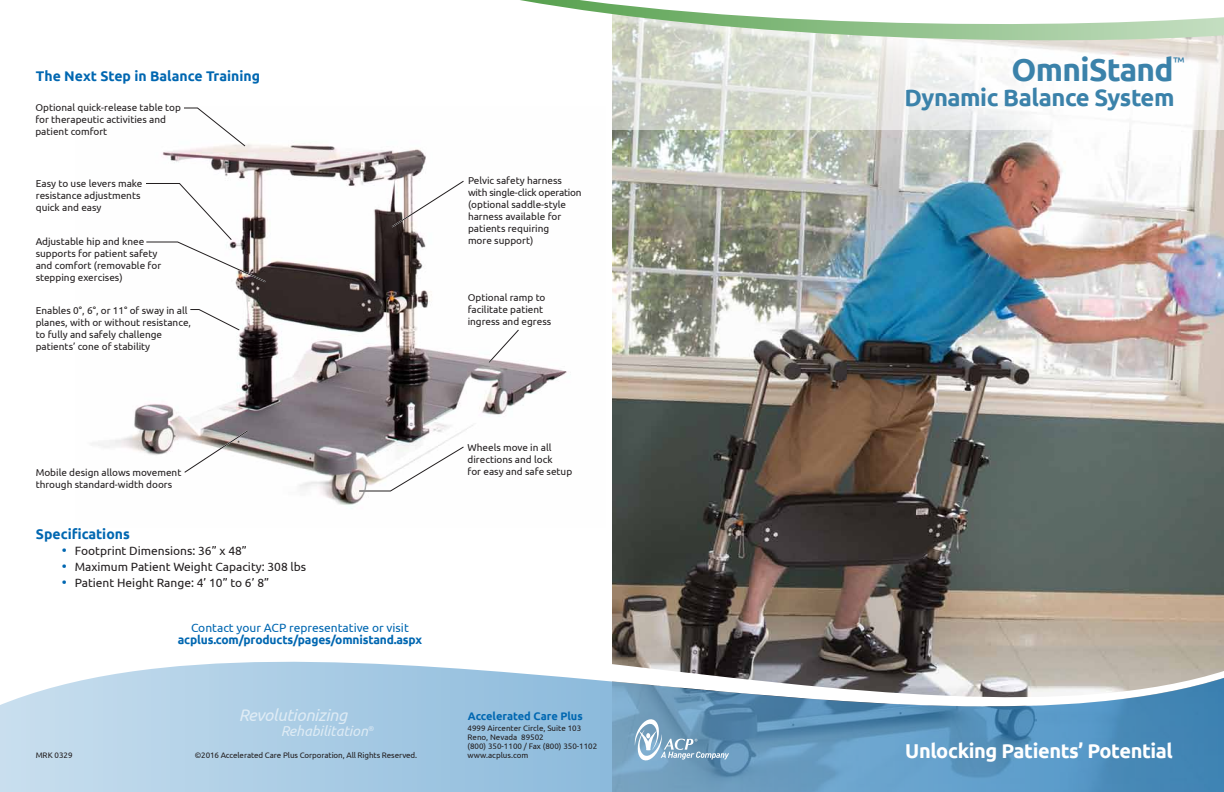
<style>
.page{position:relative;width:1224px;height:792px;background:#fff}
.page>*{position:absolute;margin:0;border:0;box-sizing:border-box;transform-origin:0 0}
.t1{font:700 31.7px "Ubuntu";letter-spacing:-.02em;color:#3b82aa}
.t2{font:700 23.8px "Ubuntu";letter-spacing:-.02em;color:#3b82aa}
.t3{font:700 20px "Ubuntu";letter-spacing:-.02em;color:#fff}
.t4{font:italic 16.8px "Ubuntu";letter-spacing:-.02em;color:#fff}
.t5{font:italic 14.4px "Ubuntu";letter-spacing:-.01em;color:#fff}
.t6{font:700 14px "Ubuntu";color:#0067b1}
.t7{font:12px "Ubuntu";color:#231f20}
.t8{font:700 12px "Ubuntu";letter-spacing:-.01em;color:#0067b1}
.t9{font:12px "Ubuntu";color:#0067b1}
.t10{font:700 11px "Ubuntu";color:#0067b1}
.t11{font:10px/12px "Ubuntu";color:#231f20}
.t12{font:8px/9px "Ubuntu";color:#231f20}
.s1{font-size:14px;color:#0067b1}
</style>
<div class="page">
<img style="left:92px;top:107px;width:475px;height:398px">
<img style="left:612px;top:130px;width:612px;height:420px">
<svg style="left:612px;top:47px;width:612px;height:83px"></svg>
<svg style="left:281px;top:550px;width:943px;height:112px"></svg>
<svg style="left:0;top:662px;width:1224px;height:130px;background:#93b7d1"></svg>
<svg style="left:634px;top:717px;width:95px;height:46px;background:#7da4c0"></svg>
<svg style="left:520px;top:0;width:704px;height:47px"></svg>
<svg style="left:184px;top:108px;width:62px;height:38px"></svg>
<svg style="left:190px;top:309px;width:50px;height:21px"></svg>
<svg style="left:183px;top:429px;width:67px;height:45px"></svg>
<svg style="left:487px;top:328px;width:33px;height:36px"></svg>
<svg style="left:145px;top:183px;width:122px;height:100px"></svg>
<svg style="left:358px;top:445px;width:107px;height:47px"></svg>
<svg style="left:390px;top:179px;width:75px;height:50px"></svg>
<h3 class="t6" style="left:36px;top:68px;width:226px">The Next Step in Balance Training</h3>
<p class="t11" style="left:35px;top:102px;width:147px">Optional quick-release table top for therapeutic activities and patient comfort</p>
<p class="t11" style="left:36px;top:177px;width:108px">Easy to use levers make resistance adjustments quick and easy</p>
<p class="t11" style="left:468px;top:174px;width:115px">Pelvic safety harness with single-click operation (optional saddle-style harness available for patients requiring<br>more support)</p>
<p class="t11" style="left:36px;top:235px;width:127px">Adjustable hip and knee supports for patient safety and comfort (removable for stepping exercises)</p>
<p class="t11" style="left:36px;top:304px;width:157px">Enables 0°, 6°, or 11° of sway in all planes, with or without resistance, to fully and safely challenge patients’ cone of stability</p>
<p class="t11" style="left:36px;top:466px;width:147px">Mobile design allows movement through standard-width doors</p>
<h3 class="t6" style="left:36px;top:526px;width:95px">Specifications</h3>
<p class="t7" style="left:62px;top:544px;width:186px"><span class="s1">•</span> Footprint Dimensions: 36” x 48”</p>
<p class="t7" style="left:62px;top:560px;width:246px"><span class="s1">•</span> Maximum Patient Weight Capacity: 308 lbs</p>
<p class="t7" style="left:62px;top:576px;width:209px"><span class="s1">•</span> Patient Height Range: 4’ 10” to 6’ 8”</p>
<p class="t12" style="left:36px;top:750px;width:38px">MRK 0329</p>
<p class="t9" style="left:191px;top:621px;width:219px">Contact your ACP representative or visit</p>
<p class="t8" style="left:178px;top:633px;width:246px">acplus.com/products/pages/omnistand.aspx</p>
<h3 class="t4" style="left:238px;top:705px;width:111px">Revolutionizing</h3>
<h3 class="t5" style="left:280px;top:722px;width:95px">Rehabilitation<sup>®</sup></h3>
<p class="t12" style="left:195px;top:750px;width:224px">©2016 Accelerated Care Plus Corporation, All Rights Reserved.</p>
<p class="t11" style="left:468px;top:291px;width:85px">Optional ramp to facilitate patient ingress and egress</p>
<p class="t11" style="left:468px;top:442px;width:106px">Wheels move in all directions and lock<br>for easy and safe setup</p>
<p class="t10" style="left:468px;top:710px;width:116px">Accelerated Care Plus</p>
<p class="t12" style="left:468px;top:723px;width:131px">4999 Aircenter Circle, Suite 103<br>Reno, Nevada 89502<br>(800) 350-1100 / Fax (800) 350-1102 www.acplus.com</p>
<h1 class="t1" style="left:1011px;top:51px;width:175px">OmniStand<sup>™</sup></h1>
<h2 class="t2" style="left:905px;top:83px;width:271px">Dynamic Balance System</h2>
<h3 class="t3" style="left:905px;top:739px;width:269px">Unlocking Patients’ Potential</h3>
</div>
